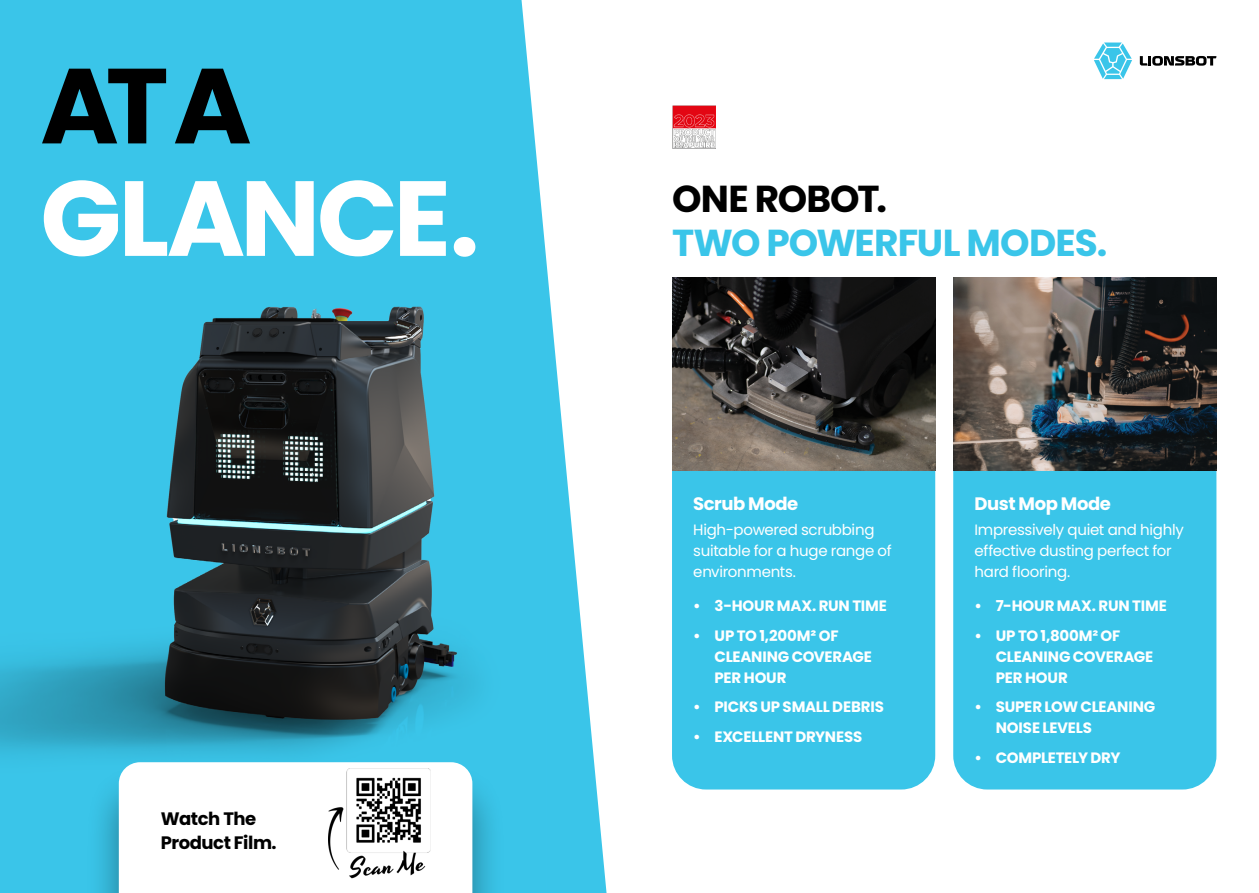
<style>
.page{position:relative;width:1259px;height:893px;background:#fff}
.page>*{position:absolute;margin:0;border:0;box-sizing:border-box;transform-origin:0 0}
.t1{font:700 106.5px "Poppins";letter-spacing:-.035em;color:#fff}
.t2{font:700 106.5px "Poppins";color:#000}
.t3{font:700 37.5px "Poppins";letter-spacing:-.025em;color:#3ac5e9}
.t4{font:700 37.5px "Poppins";letter-spacing:-.025em;color:#000}
.t5{font:700 18px "Poppins";letter-spacing:-.025em;color:#fff}
.t6{font:700 18px/24px "Poppins";letter-spacing:-.025em;color:#000}
.t7{font:700 15px/21px "Poppins";letter-spacing:-.01em;color:#fff}
.t8{font:15px/21px "Poppins";letter-spacing:-.02em;color:#fff}
</style>
<div class="page">
<div style="left:0;top:0;width:629px;height:893px;background:#3ac5e9"></div>
<img style="left:0;top:306px;width:474px;height:448px">
<svg style="left:521px;top:0;width:628px;height:893px"></svg>
<svg style="left:1094px;top:43px;width:38px;height:36px"></svg>
<svg style="left:1139px;top:56px;width:77px;height:10px"></svg>
<div style="left:672px;top:470px;width:263px;height:319px;background:#3ac5e9"></div>
<img style="left:672px;top:277px;width:263px;height:193px">
<div style="left:953px;top:470px;width:263px;height:319px;background:#3ac5e9"></div>
<img style="left:953px;top:277px;width:263px;height:193px">
<div style="left:85px;top:763px;width:421px;height:130px;background:#000;opacity:.4"></div>
<div style="left:119px;top:762px;width:353px;height:131px;background:#fff"></div>
<img style="left:328px;top:769px;width:102px;height:117px">
<img style="left:672px;top:105px;width:43px;height:44px">
<h1 class="t2" style="left:40px;top:44px;width:213px">AT A</h1>
<h1 class="t1" style="left:40px;top:157px;width:441px">GLANCE.</h1>
<h2 class="t4" style="left:672px;top:178px;width:216px">ONE ROBOT.</h2>
<h2 class="t3" style="left:672px;top:221px;width:437px">TWO POWERFUL MODES.</h2>
<p class="t6" style="left:161px;top:807px;width:117px">Watch The<br>Product Film.</p>
<p class="t5" style="left:693px;top:493px;width:106px">Scrub Mode</p>
<p class="t8" style="left:693px;top:520px;width:200px">High-powered scrubbing suitable for a huge range of environments.</p>
<p class="t7" style="left:693px;top:595px;width:195px">• 3-HOUR MAX. RUN TIME</p>
<p class="t7" style="left:714px;top:625px;width:159px;text-indent:-21px">• UP TO 1,200M² OF<br>CLEANING COVERAGE<br>PER HOUR</p>
<p class="t7" style="left:693px;top:696px;width:192px">• PICKS UP SMALL DEBRIS</p>
<p class="t7" style="left:693px;top:726px;width:170px">• EXCELLENT DRYNESS</p>
<p class="t5" style="left:974px;top:493px;width:138px">Dust Mop Mode</p>
<p class="t8" style="left:974px;top:520px;width:211px">Impressively quiet and highly effective dusting perfect for hard flooring.</p>
<p class="t7" style="left:974px;top:595px;width:194px">• 7-HOUR MAX. RUN TIME</p>
<p class="t7" style="left:995px;top:625px;width:159px;text-indent:-21px">• UP TO 1,800M² OF<br>CLEANING COVERAGE<br>PER HOUR</p>
<p class="t7" style="left:995px;top:696px;width:161px;text-indent:-21px">• SUPER LOW CLEANING<br>NOISE LEVELS</p>
<p class="t7" style="left:974px;top:747px;width:147px">• COMPLETELY DRY</p>
</div>
